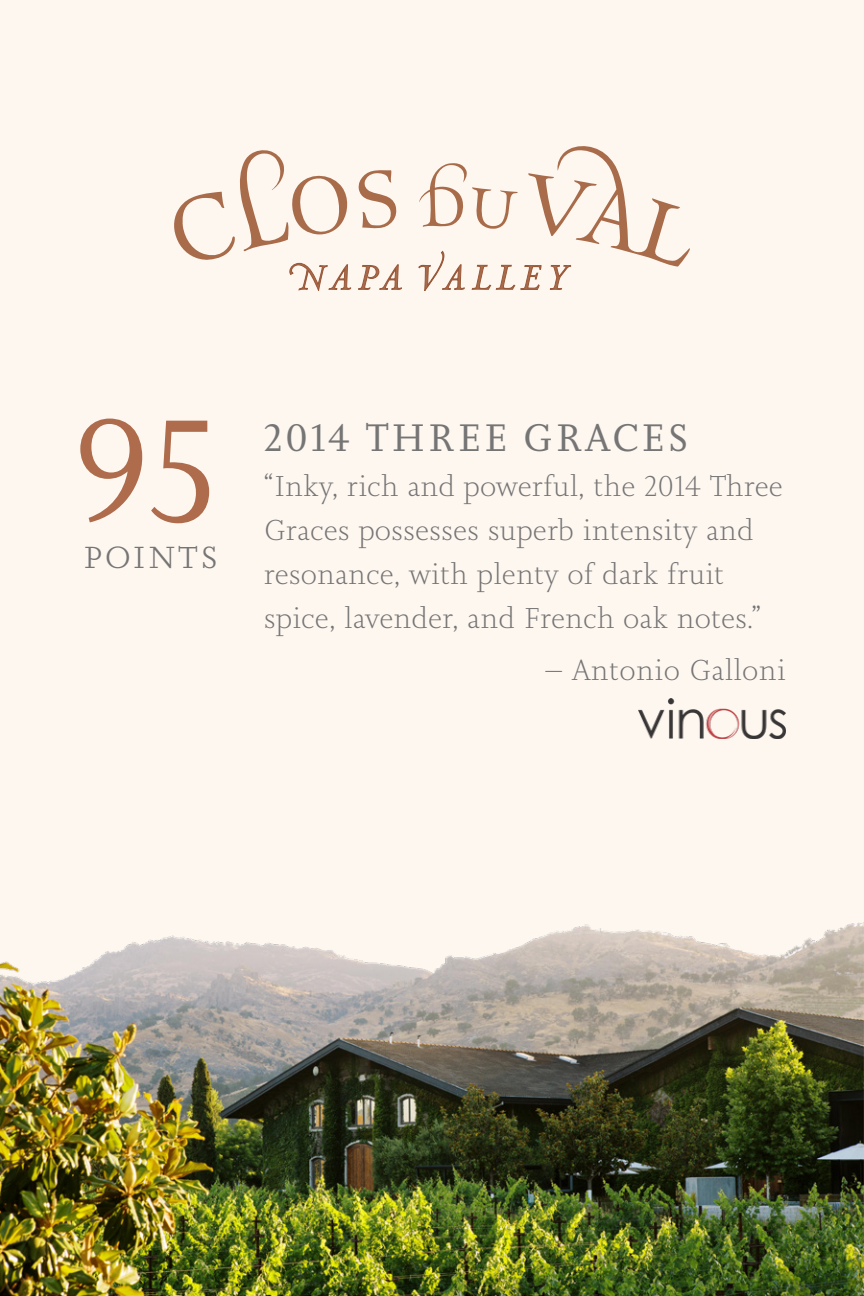
<style>
.page{position:relative;width:864px;height:1296px;background:#fef7f0}
.page>*{position:absolute;margin:0;border:0;box-sizing:border-box;transform-origin:0 0}
.t1{font:151.2px "Joanna Nova";color:#ae6c4c;scale:.95 1}
.t2{font:300 42px "Joanna Nova";letter-spacing:.06em;color:#767575}
.t3{font:40px "Joanna Nova";letter-spacing:.06em;color:#767575}
.t4{font:300 30px/44px "Joanna Nova";color:#767575}
</style>
<div class="page">
<img style="left:639px;top:699px;width:146px;height:39px">
<img style="left:0;top:922px;width:864px;height:374px">
<svg style="left:358px;top:264px;width:44px;height:26px"></svg>
<svg style="left:358px;top:170px;width:39px;height:59px"></svg>
<svg style="left:174px;top:150px;width:177px;height:141px"></svg>
<svg style="left:418px;top:146px;width:272px;height:145px"></svg>
<p class="t1" style="left:73px;top:371px;width:156px">95</p>
<p class="t2" style="left:84px;top:527px;width:136px">points</p>
<p class="t3" style="left:264px;top:411px;width:426px">2014 THREE GRACES</p>
<p class="t4" style="left:264px;top:464px;width:521px">“Inky, rich and powerful, the 2014 Three Graces possesses superb intensity and resonance, with plenty of dark fruit spice, lavender, and French oak notes.”</p>
<p class="t4" style="left:546px;top:648px;width:242px">– Antonio Galloni</p>
</div>
